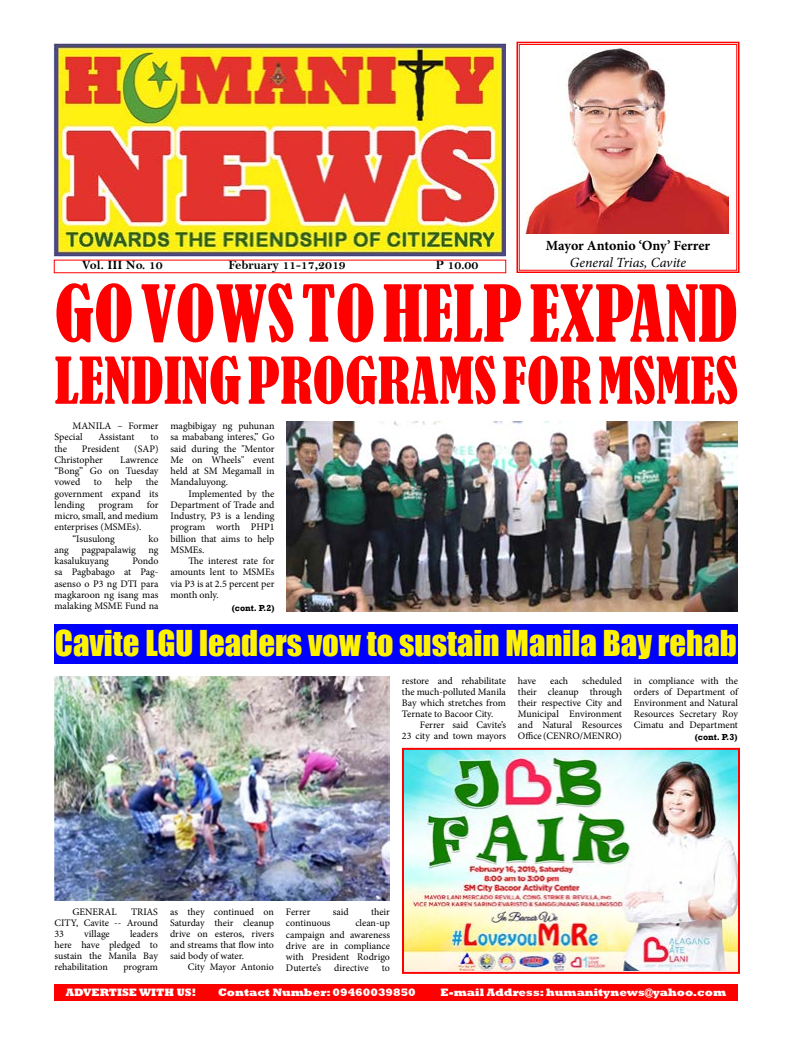
<style>
.page{position:relative;width:792px;height:1044px;background:#fff}
.page>*{position:absolute;margin:0;border:0;box-sizing:border-box;transform-origin:0 0}
.t1{font:condensed 73px "Bernard";color:#f00}
.t2{font:condensed 60px "Bernard";color:#f00}
.t3{font:32.8px "Impact";color:#fff200}
.t4{font:700 14px "Minion Pro";letter-spacing:-.01em;color:#000}
.t5{font:italic 14px "Minion Pro";letter-spacing:-.005em;color:#000}
.t6{font:13px "Bell MT Bold";color:#000}
.t7{font:800 11px "Rockwell";color:#fff}
.t8{font:10px/11.2px "Minion Pro";letter-spacing:-.005em;color:#000;text-align:justify}
.t9{font:9.9px/11px "Minion Pro";color:#000;text-align:justify}
.t10{font:700 9px "Rockwell";color:#000}
</style>
<div class="page">
<div style="left:54px;top:984px;width:684px;height:17px;background:#f00"></div>
<img style="left:53px;top:43px;width:453px;height:213px">
<img style="left:516px;top:41px;width:224px;height:232px">
<div style="left:522px;top:240px;width:212px;height:28px;background:#fff"></div>
<img style="left:286px;top:422px;width:451px;height:190px">
<div style="left:54px;top:625px;width:684px;height:39px;background:#00f"></div>
<img style="left:54px;top:676px;width:336px;height:224px">
<img style="left:405px;top:751px;width:332px;height:220px">
<div style="left:402px;top:748px;width:338px;height:226px;border:2px solid #f00"></div>
<h3 class="t6" style="left:82px;top:257px;width:82px">Vol. III No. 10</h3>
<h3 class="t6" style="left:228px;top:257px;width:119px">February 11-17,2019</h3>
<h3 class="t6" style="left:436px;top:257px;width:44px">P 10.00</h3>
<h3 class="t4" style="left:546px;top:235px;width:166px">Mayor Antonio ‘Ony’ Ferrer</h3>
<h3 class="t5" style="left:570px;top:253px;width:118px">General Trias, Cavite</h3>
<h1 class="t1" style="left:54px;top:271px;width:685px">GO VOWS TO HELP EXPAND</h1>
<h2 class="t2" style="left:54px;top:346px;width:574px">LENDING PROGRAMS FOR MSME</h2>
<h2 class="t2" style="left:715px;top:346px;width:24px">S</h2>
<p class="t8" style="left:170px;top:420px;width:106px">magbibigay ng puhunan sa mababang interes,” Go said during the "Mentor Me on Wheels" event held at SM Megamall in Mandaluyong.</p>
<p class="t8" style="left:170px;top:488px;width:106px;text-indent:18px">Implemented by the Department of Trade and Industry, P3 is a lending program worth PHP1 billion that aims to help MSMEs.</p>
<p class="t8" style="left:170px;top:555px;width:106px;text-indent:18px">The interest rate for amounts lent to MSMEs via P3 is at 2.5 percent per month only.</p>
<h3 class="t3" style="left:55px;top:617px;width:684px">Cavite LGU leaders vow to sustain Manila Bay rehab</h3>
<p class="t8" style="left:54px;top:420px;width:105px;text-indent:18px">MANILA – Former<br>Special</p>
<p class="t8" style="left:98px;top:432px;width:38px">Assistant</p>
<p class="t8" style="left:150px;top:432px;width:10px">to</p>
<p class="t8" style="left:54px;top:443px;width:14px">the</p>
<p class="t8" style="left:82px;top:443px;width:39px">President</p>
<p class="t8" style="left:134px;top:443px;width:26px">(SAP)</p>
<p class="t8" style="left:54px;top:454px;width:50px">Christopher</p>
<p class="t8" style="left:54px;top:454px;width:106px;text-indent:66px">Lawrence “Bong” Go on Tuesday vowed</p>
<p class="t8" style="left:54px;top:477px;width:106px;text-indent:91px">the government expand its lending</p>
<p class="t8" style="left:94px;top:477px;width:10px">to</p>
<p class="t8" style="left:115px;top:477px;width:19px">help</p>
<p class="t8" style="left:98px;top:499px;width:36px">program</p>
<p class="t8" style="left:147px;top:499px;width:13px">for</p>
<p class="t8" style="left:54px;top:510px;width:105px">micro, small, and medium</p>
<p class="t8" style="left:54px;top:522px;width:89px">enterprises (MSMEs).</p>
<p class="t8" style="left:72px;top:533px;width:44px">“Isusulong</p>
<p class="t8" style="left:149px;top:533px;width:11px">ko</p>
<p class="t8" style="left:54px;top:544px;width:16px">ang</p>
<p class="t8" style="left:81px;top:544px;width:56px">pagpapalawig</p>
<p class="t8" style="left:148px;top:544px;width:12px">ng</p>
<p class="t8" style="left:54px;top:555px;width:56px">kasalukuyang</p>
<p class="t8" style="left:54px;top:555px;width:106px;text-indent:78px">Pondo sa Pagbabago at Pag&shy;asenso o P3 ng DTI para magkaroon ng isang mas malaking MSME Fund na</p>
<p class="t10" style="left:232px;top:603px;width:44px">(cont. P.2)</p>
<p class="t9" style="left:402px;top:675px;width:105px">restore and rehabilitate the much-polluted Manila Bay which stretches from Ternate to Bacoor City.</p>
<p class="t9" style="left:402px;top:719px;width:106px;text-align:right">Ferrer said Cavite’s<br>23 city and town mayors</p>
<p class="t9" style="left:518px;top:675px;width:106px;text-indent:64px">scheduled their cleanup through their respective City and Municipal Environment and Natural Resources Office (CENRO/MENRO)</p>
<p class="t9" style="left:634px;top:675px;width:106px">in compliance with the orders of Department of Environment and Natural Resources Secretary Roy Cimatu and Department</p>
<p class="t9" style="left:518px;top:675px;width:20px">have</p>
<p class="t9" style="left:550px;top:675px;width:20px">each</p>
<p class="t10" style="left:695px;top:732px;width:44px">(cont. P.3)</p>
<p class="t9" style="left:55px;top:907px;width:105px;text-indent:77px">TRIAS CITY, Cavite -- Around 33</p>
<p class="t9" style="left:72px;top:907px;width:46px">GENERAL</p>
<p class="t9" style="left:55px;top:929px;width:105px;text-indent:76px">leaders here have pledged to sustain the Manila Bay rehabilitation</p>
<p class="t9" style="left:84px;top:929px;width:27px">village</p>
<p class="t9" style="left:123px;top:962px;width:36px">program</p>
<p class="t9" style="left:170px;top:907px;width:106px">as they continued on Saturday their cleanup drive on esteros, rivers and streams that flow into said body of water.</p>
<p class="t9" style="left:188px;top:962px;width:87px">City Mayor Antonio</p>
<p class="t9" style="left:286px;top:907px;width:26px">Ferrer</p>
<p class="t9" style="left:333px;top:907px;width:17px">said</p>
<p class="t9" style="left:371px;top:907px;width:20px">their</p>
<p class="t9" style="left:286px;top:918px;width:46px">continuous</p>
<p class="t9" style="left:286px;top:918px;width:106px;text-indent:69px">clean-up campaign and awareness drive are in compliance with President Rodrigo Duterte’s</p>
<p class="t9" style="left:334px;top:962px;width:36px">directive</p>
<p class="t9" style="left:382px;top:962px;width:10px">to</p>
<p class="t7" style="left:66px;top:986px;width:132px">ADVERTISE WITH US!</p>
<p class="t7" style="left:218px;top:986px;width:199px">Contact Number: 09460039850</p>
<p class="t7" style="left:441px;top:986px;width:287px">E-mail Address: humanitynews@yahoo.com</p>
</div>
